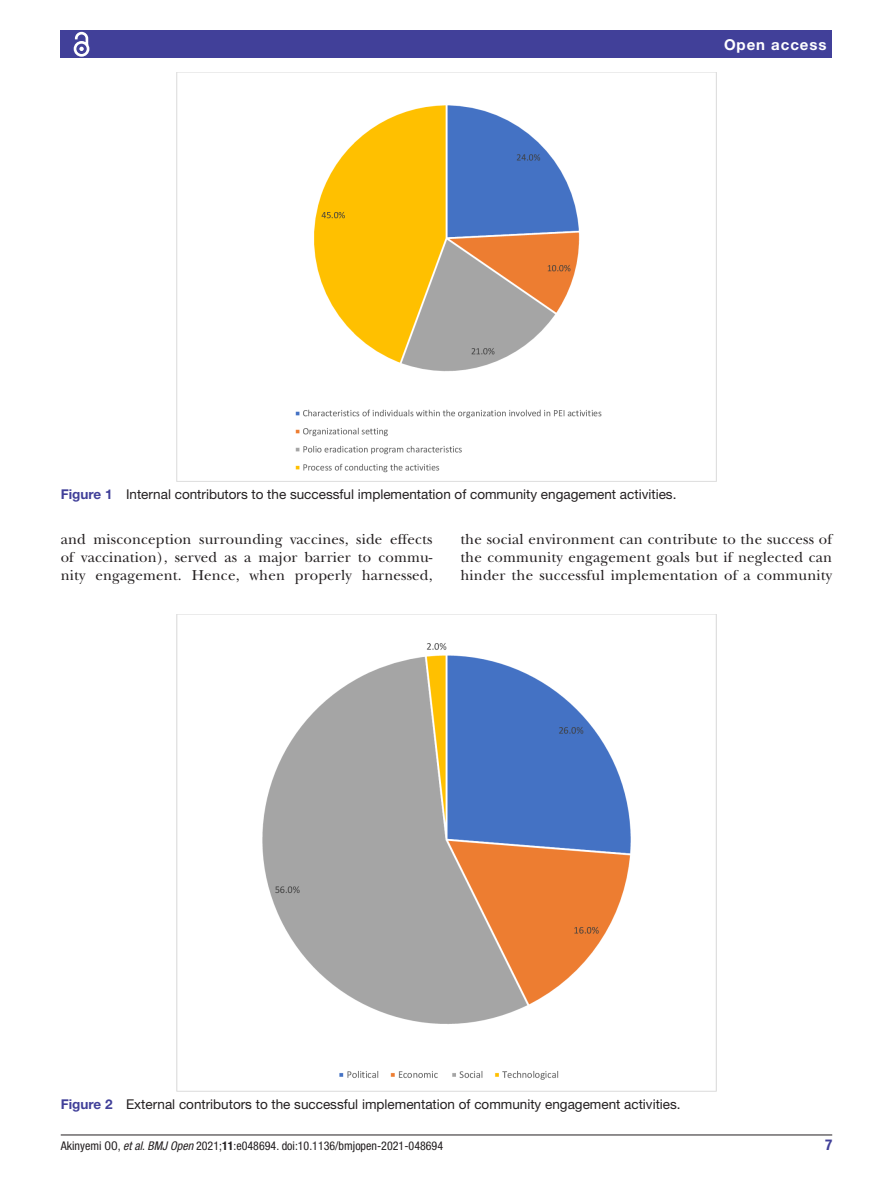
<style>
.page{position:relative;width:893px;height:1191px;background:#fff}
.page>*{position:absolute;margin:0;border:0;box-sizing:border-box;transform-origin:0 0}
.t1{font:15px/18px "New Baskerville";letter-spacing:.01em;color:#231f20;text-align:justify}
.t2{font:700 15px "Helvetica Neue LT Std";letter-spacing:.065em;color:#fff}
.t3{font:700 condensed 15px "Helvetica Neue LT Std";color:#414099}
.t4{font:13.5px "Helvetica Neue LT Std";color:#231f20}
.t5{font:condensed 12px "Helvetica Neue LT Std";color:#231f20}
.s1{font-weight:700;color:#414099}
.s2{font-style:italic}
.s3{font-weight:700}
</style>
<div class="page">
<hr style="left:61px;top:1134px;width:771px;height:1px;background:#231f20">
<div style="left:61px;top:31px;width:771px;height:27px;background:#414099"></div>
<svg style="left:73px;top:31px;width:17px;height:26px"></svg>
<img style="left:176px;top:73px;width:426px;height:408px">
<img style="left:176px;top:614px;width:540px;height:477px">
<p class="t2" style="left:724px;top:35px;width:104px">Open access</p>
<p class="t4" style="left:61px;top:486px;width:617px"><span class="s1">Figure 1</span> Internal contributors to the successful implementation of community engagement activities.</p>
<p class="t1" style="left:61px;top:530px;width:373px">and misconception surrounding vaccines, side effects of vaccination), served as a major barrier to commu&shy;nity engagement. Hence, when properly harnessed,</p>
<p class="t1" style="left:460px;top:530px;width:373px">the social environment can contribute to the success of the community engagement goals but if neglected can hinder the successful implementation of a community</p>
<p class="t4" style="left:61px;top:1096px;width:621px"><span class="s1">Figure 2</span> External contributors to the successful implementation of community engagement activities.</p>
<p class="t5" style="left:61px;top:1138px;width:384px">Akinyemi OO, <span class="s2">et al</span>. <span class="s2">BMJ Open</span> 2021;<span class="s3">11</span>:e048694. doi:10.1136/bmjopen-2021-048694</p>
<p class="t3" style="left:825px;top:1135px;width:9px">7</p>
</div>
